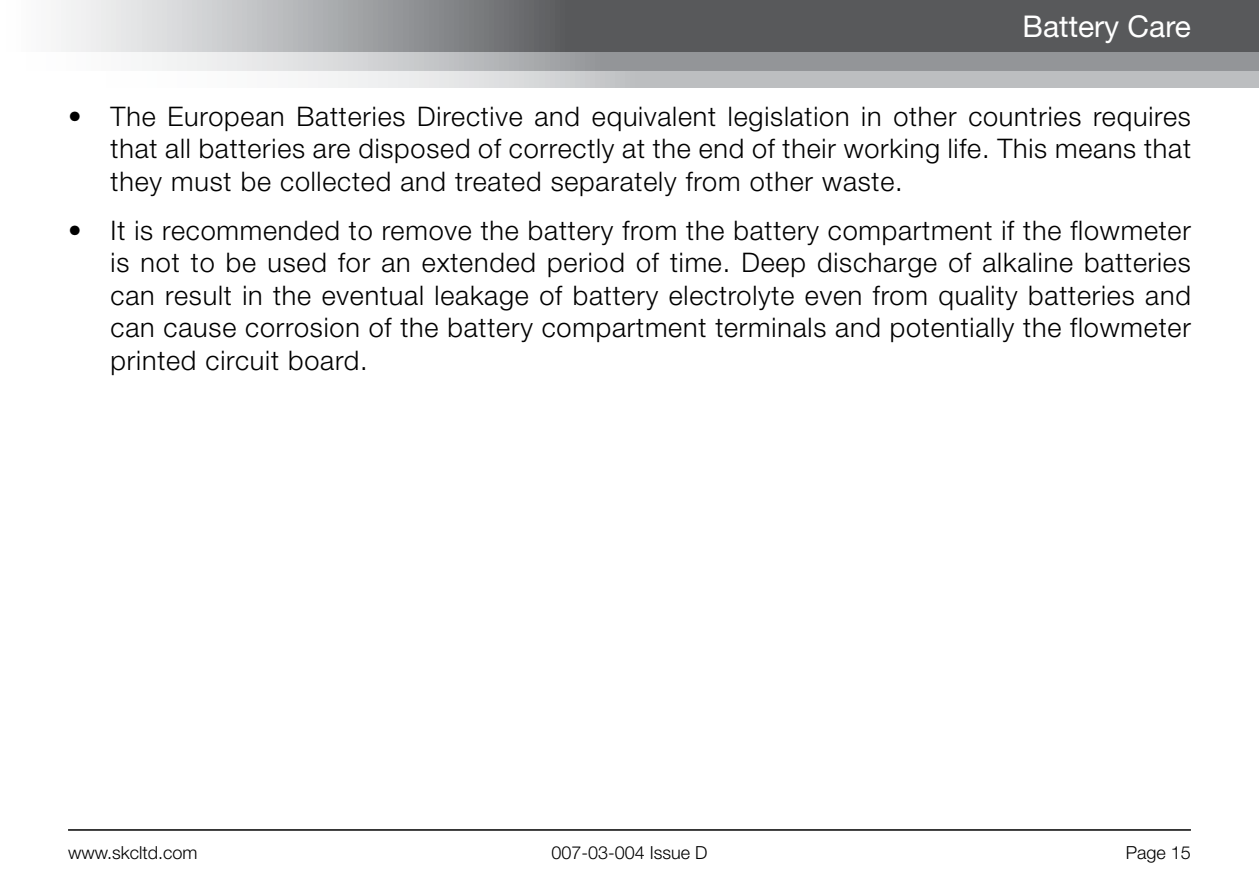
<style>
.page{position:relative;width:1259px;height:893px;background:#fff}
.page>*{position:absolute;margin:0;border:0;box-sizing:border-box;transform-origin:0 0}
.t1{font:30px "Helvetica Neue";color:#fff}
.t2{font:300 27px/32.4px "Helvetica Neue";letter-spacing:.03em;color:#000;text-align:justify}
.t3{font:300 18px "Helvetica Neue";color:#000}
</style>
<div class="page">
<svg style="left:318px;top:71px;width:941px;height:17px;background:#c7c9cb"></svg>
<svg style="left:61px;top:51px;width:1198px;height:20px;background:#adafb1"></svg>
<svg style="left:61px;top:0;width:1198px;height:51px;background:#7c7d7f"></svg>
<hr style="left:68px;top:829px;width:1123px;height:2px;background:#000">
<p class="t1" style="left:1022px;top:9px;width:170px">Battery Care</p>
<p class="t2" style="left:111px;top:99px;width:1082px;text-indent:-43px">• The European Batteries Directive and equivalent legislation in other countries requires that all batteries are disposed of correctly at the end of their working life. This means that they must be collected and treated separately from other waste.</p>
<p class="t2" style="left:111px;top:214px;width:1082px;text-indent:-43px">• It is recommended to remove the battery from the battery compartment if the flowmeter is not to be used for an extended period of time. Deep discharge of alkaline batteries can result in the eventual leakage of battery electrolyte even from quality batteries and can cause corrosion of the battery compartment terminals and potentially the flowmeter printed circuit board.</p>
<p class="t3" style="left:68px;top:841px;width:131px">www.skcltd.com</p>
<p class="t3" style="left:551px;top:841px;width:158px">007-03-004 Issue D</p>
<p class="t3" style="left:1126px;top:841px;width:67px">Page 15</p>
</div>
